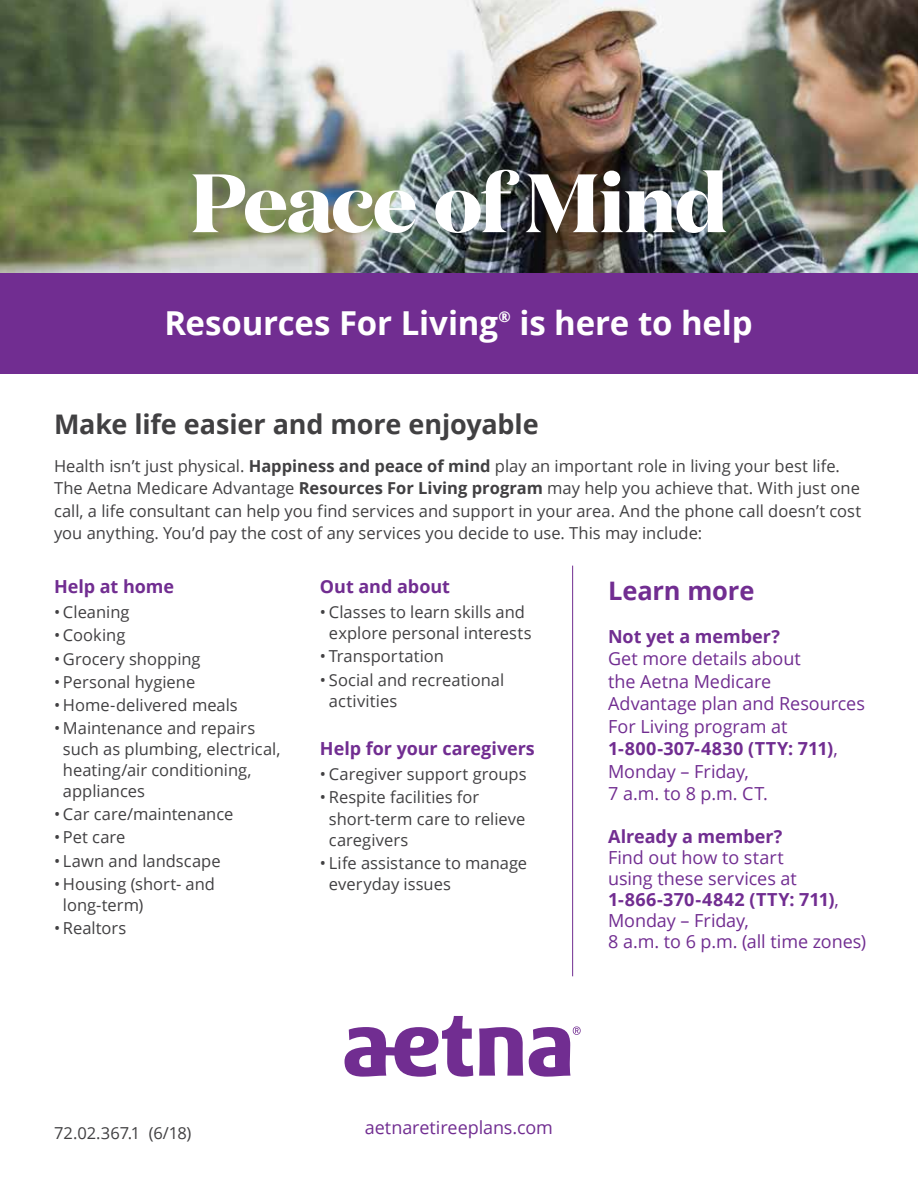
<style>
.page{position:relative;width:918px;height:1188px;background:#fff}
.page>*{position:absolute;margin:0;border:0;box-sizing:border-box;transform-origin:0 0}
.t1{font:700 82.5px "Domaine Display";letter-spacing:-.015em;color:#fff}
.t2{font:700 33px "Open Sans";letter-spacing:-.005em;color:#fff}
.t3{font:700 27px "Open Sans";letter-spacing:-.005em;color:#414042}
.t4{font:700 25.5px "Open Sans";letter-spacing:-.005em;color:#712d91}
.t5{font:18px/22.5px "Open Sans";letter-spacing:-.005em;color:#712d91}
.t6{font:700 18px "Open Sans";letter-spacing:-.005em;color:#712d91}
.t7{font:16.5px/21px "Open Sans";color:#414042}
.t8{font:700 14.85px "Open Sans";color:#fff}
.s1{font-weight:700}
</style>
<div class="page">
<img style="left:0;top:0;width:918px;height:273px">
<div style="left:0;top:273px;width:918px;height:101px;background:#712d91"></div>
<svg style="left:345px;top:1016px;width:236px;height:61px"></svg>
<hr style="left:572px;top:566px;width:1px;height:410px;background:#712d91">
<h1 class="t1" style="left:190px;top:143px;width:539px">Peace of Mind</h1>
<h2 class="t2" style="left:164px;top:300px;width:335px">Resources For Living</h2>
<p class="t8" style="left:498px;top:306px;width:14px">®</p>
<h2 class="t2" style="left:519px;top:300px;width:235px">is here to help</h2>
<h3 class="t3" style="left:54px;top:405px;width:486px">Make life easier and more enjoyable</h3>
<p class="t7" style="left:54px;top:454px;width:809px;line-height:22.5px">Health isn’t just physical. <span class="s1">Happiness and peace of mind</span> play an important role in living your best life.<br>The Aetna Medicare Advantage <span class="s1">Resources For Living program</span> may help you achieve that. With just one call, a life consultant can help you find services and support in your area. And the phone call doesn’t cost you anything. You’d pay the cost of any services you decide to use. This may include:</p>
<p class="t6" style="left:54px;top:574px;width:122px">Help at home</p>
<p class="t7" style="left:54px;top:601px;width:77px">• Cleaning</p>
<p class="t7" style="left:54px;top:624px;width:73px">• Cooking</p>
<p class="t7" style="left:54px;top:648px;width:148px">• Grocery shopping</p>
<p class="t7" style="left:54px;top:671px;width:143px">• Personal hygiene</p>
<p class="t7" style="left:54px;top:694px;width:185px">• Home-delivered meals</p>
<p class="t7" style="left:63px;top:717px;width:219px;text-indent:-9px">• Maintenance and repairs such as plumbing, electrical, heating/air conditioning, appliances</p>
<p class="t7" style="left:54px;top:803px;width:181px">• Car care/maintenance</p>
<p class="t7" style="left:54px;top:826px;width:73px">• Pet care</p>
<p class="t7" style="left:54px;top:850px;width:168px">• Lawn and landscape</p>
<p class="t7" style="left:63px;top:873px;width:154px;text-indent:-9px">• Housing (short- and long-term)</p>
<p class="t7" style="left:54px;top:917px;width:74px">• Realtors</p>
<p class="t6" style="left:320px;top:574px;width:132px">Out and about</p>
<p class="t7" style="left:320px;top:601px;width:213px;text-align:center">• Classes to learn skills and explore personal interests</p>
<p class="t7" style="left:320px;top:645px;width:126px">• Transportation</p>
<p class="t7" style="left:329px;top:669px;width:177px;text-indent:-9px">• Social and recreational activities</p>
<p class="t6" style="left:320px;top:736px;width:216px">Help for your caregivers</p>
<p class="t7" style="left:320px;top:763px;width:208px">• Caregiver support groups</p>
<p class="t7" style="left:329px;top:787px;width:198px;text-indent:-9px">• Respite facilities for short-term care to relieve caregivers</p>
<p class="t7" style="left:329px;top:852px;width:200px;text-indent:-9px">• Life assistance to manage everyday issues</p>
<h3 class="t4" style="left:608px;top:573px;width:148px">Learn more</h3>
<p class="t6" style="left:608px;top:623px;width:173px">Not yet a member?</p>
<p class="t5" style="left:608px;top:647px;width:258px">Get more details about<br>the Aetna Medicare<br>Advantage plan and Resources<br>For Living program at<br><span class="s1">1-800-307-4830 (TTY: 711)</span>,<br>Monday – Friday,<br>7 a.m. to 8 p.m. CT.</p>
<p class="t6" style="left:608px;top:823px;width:176px">Already a member?</p>
<p class="t5" style="left:608px;top:846px;width:260px;line-height:21px">Find out how to start<br>using these services at<br><span class="s1">1-866-370-4842 (TTY: 711)</span>,<br>Monday – Friday,<br>8 a.m. to 6 p.m. (all time zones)</p>
<p class="t7" style="left:54px;top:1123px;width:139px">72.02.367.1 (6/18)</p>
<p class="t5" style="left:365px;top:1116px;width:190px">aetnaretireeplans.com</p>
</div>
